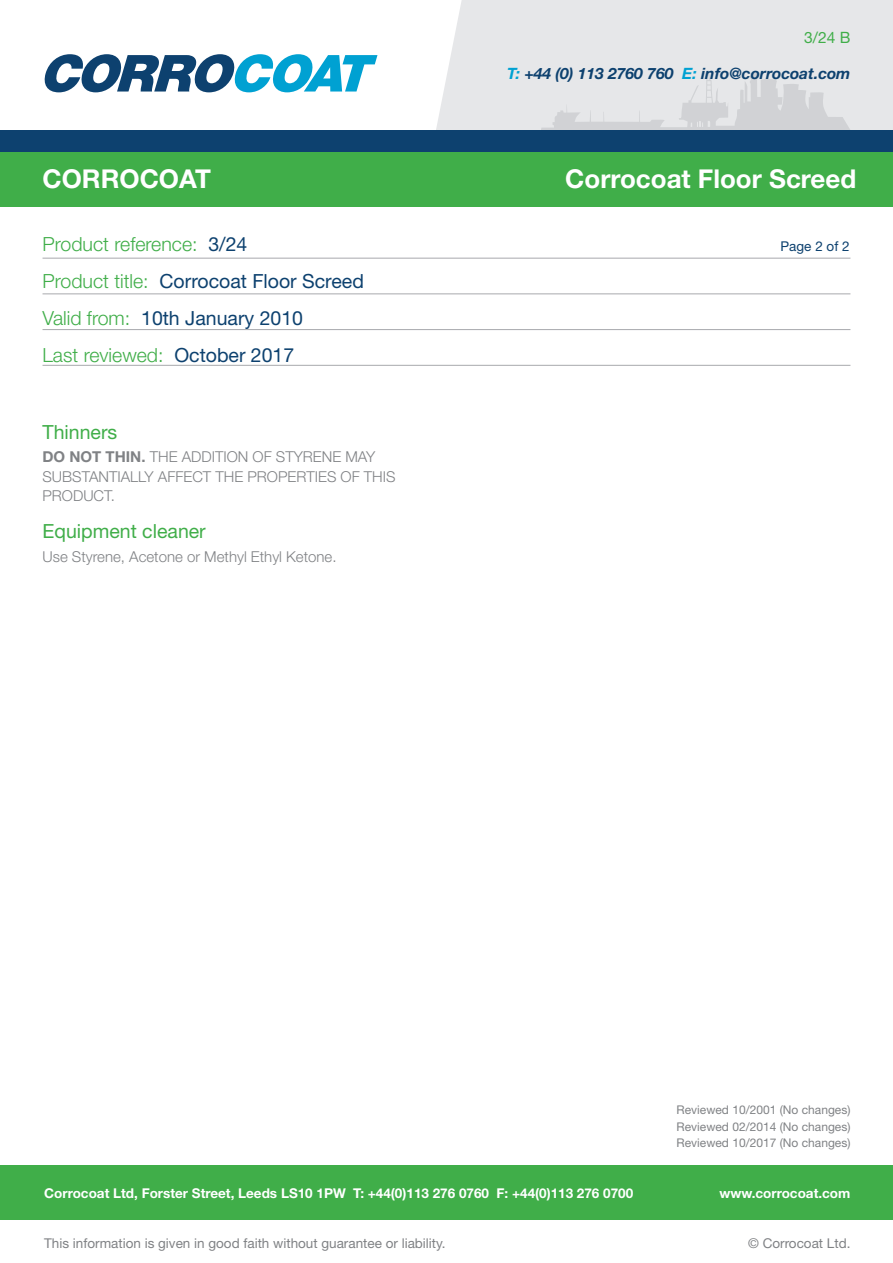
<style>
.page{position:relative;width:893px;height:1263px;background:#fff}
.page>*{position:absolute;margin:0;border:0;box-sizing:border-box;transform-origin:0 0}
.t1{font:700 25.95px "Helvetica Neue LT Std";color:#fff}
.t2{font:19.5px "Helvetica Neue LT Std";color:#0d416f}
.t3{font:300 19.5px "Helvetica Neue LT Std";color:#40ae49}
.Paragraph_Style_1{font:19.5px "Helvetica Neue LT Std";color:#40ae49}
.t4{font:italic 700 15.6px "Helvetica Neue LT Std";color:#0d416f}
.t5{font:15.6px "Helvetica Neue LT Std";color:#40ae49}
.t6{font:300 15px/19.5px "Helvetica Neue LT Std";color:#808285}
.t7{font:700 13.5px "Helvetica Neue LT Std";color:#fff}
.t8{font:13.5px "Helvetica Neue LT Std";color:#808285}
.t9{font:13.5px "Helvetica Neue LT Std";color:#0d416f}
.t10{font:12px "Helvetica Neue LT Std";color:#808285}
.s1{color:#00a1d2}
.s2{font-weight:400;color:#0d416f}
.s3{font-weight:300;color:#40ae49}
.s4{font-weight:700}
</style>
<div class="page">
<div style="left:0;top:1165px;width:893px;height:55px;background:#40ae49"></div>
<div style="left:436px;top:0;width:457px;height:131px;background:#e6e7e9"></div>
<svg style="left:44px;top:54px;width:333px;height:38px"></svg>
<svg style="left:541px;top:74px;width:309px;height:57px"></svg>
<div style="left:0;top:131px;width:893px;height:21px;background:#0d416f"></div>
<div style="left:0;top:152px;width:893px;height:55px;background:#40ae49"></div>
<hr style="left:43px;top:258px;width:807px;height:1px;background:#a8a9ad">
<hr style="left:43px;top:293px;width:807px;height:1px;background:#a8a9ad">
<hr style="left:43px;top:365px;width:807px;height:1px;background:#a8a9ad">
<hr style="left:43px;top:329px;width:807px;height:1px;background:#a8a9ad">
<p class="t5" style="left:804px;top:28px;width:48px">3/24 B</p>
<p class="t4" style="left:507px;top:64px;width:345px"><span class="s1">T:</span> +44 (0) 113 2760 760 <span class="s1">E:</span> info@corrocoat.com</p>
<p class="t1" style="left:43px;top:163px;width:170px">CORROCOAT</p>
<p class="t1" style="left:565px;top:163px;width:292px">Corrocoat Floor Screed</p>
<p class="t3" style="left:43px;top:232px;width:206px">Product reference: <span class="s2">3/24</span></p>
<p class="t9" style="left:781px;top:238px;width:71px">Page 2 of 2</p>
<p class="t2" style="left:43px;top:270px;width:323px"><span class="s3">Product title:</span> Corrocoat Floor Screed</p>
<p class="t2" style="left:43px;top:306px;width:262px"><span class="s3">Valid from:</span> 10th January 2010</p>
<p class="t3" style="left:43px;top:343px;width:253px">Last reviewed: <span class="s2">October 2017</span></p>
<p class="Paragraph_Style_1" style="left:43px;top:420px;width:76px">Thinners</p>
<p class="t6" style="left:43px;top:447px;width:355px"><span class="s4">DO NOT THIN.</span> THE ADDITION OF STYRENE MAY<br>SUBSTANTIALLY AFFECT THE PROPERTIES OF THIS<br>PRODUCT.</p>
<p class="Paragraph_Style_1" style="left:43px;top:519px;width:165px">Equipment cleaner</p>
<p class="t6" style="left:43px;top:546px;width:295px">Use Styrene, Acetone or Methyl Ethyl Ketone.</p>
<p class="t10" style="left:677px;top:1103px;width:175px">Reviewed 10/2001 (No changes)</p>
<p class="t10" style="left:677px;top:1119px;width:175px">Reviewed 02/2014 (No changes)</p>
<p class="t10" style="left:677px;top:1136px;width:175px">Reviewed 10/2017 (No changes)</p>
<p class="t7" style="left:44px;top:1184px;width:591px">Corrocoat Ltd, Forster Street, Leeds LS10 1PW T: +44(0)113 276 0760 F: +44(0)113 276 0700</p>
<p class="t8" style="left:44px;top:1235px;width:403px">This information is given in good faith without guarantee or liability.</p>
<p class="t8" style="left:748px;top:1235px;width:104px">© Corrocoat Ltd.</p>
<p class="t7" style="left:719px;top:1184px;width:132px">www.corrocoat.com</p>
</div>
